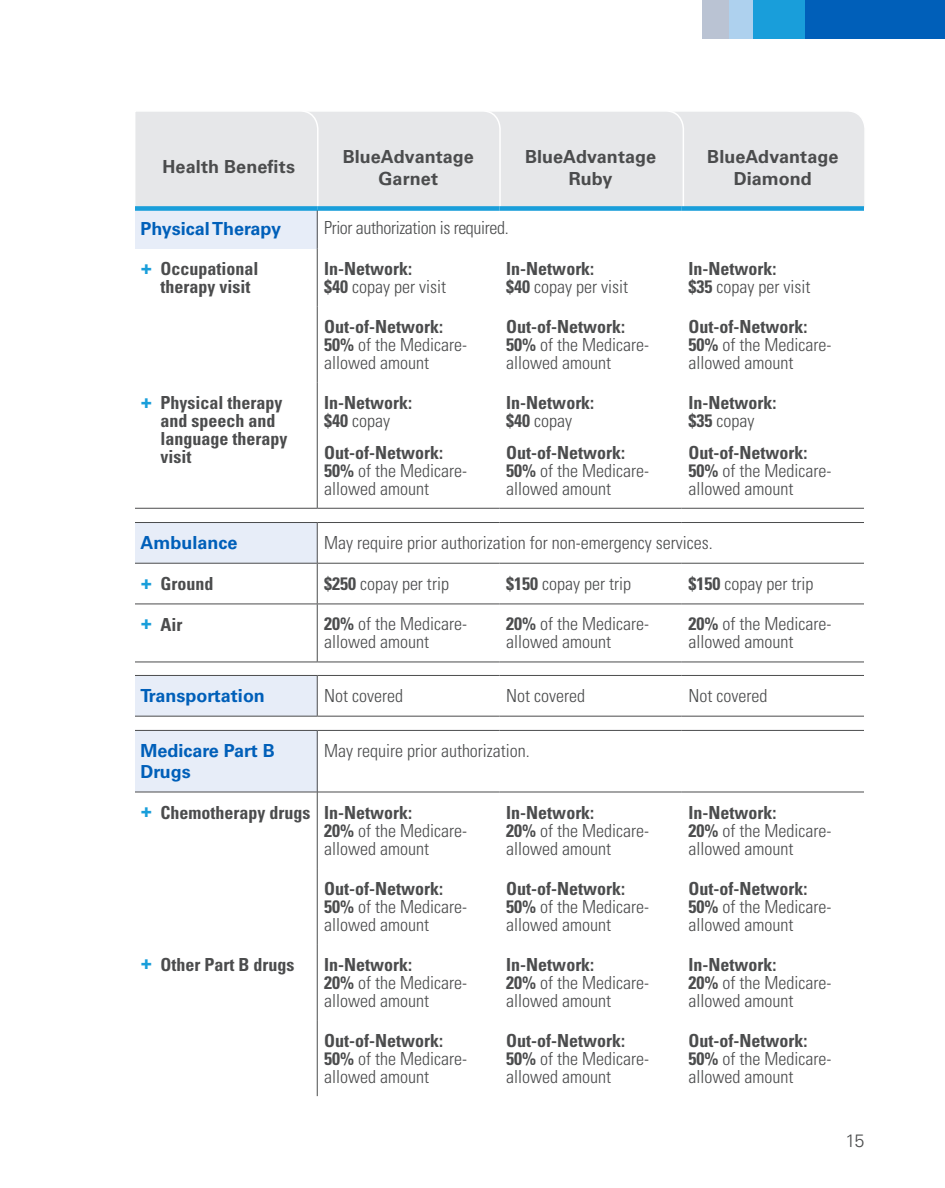
<style>
.page{position:relative;width:945px;height:1188px;background:#fff}
.page>*{position:absolute;margin:0;border:0;box-sizing:border-box;transform-origin:0 0}
.t1{font:300 condensed 18px/18px "Univers LT Std";color:#4b4c4d}
.t2{font:700 condensed 18px/18px "Univers LT Std";color:#4b4c4d}
.t3{font:700 18px/21.8px "Univers LT Std";letter-spacing:.005em;color:#4b4c4d;text-align:center}
.t4{font:700 18px/21px "Univers LT Std";color:#005fb9}
.t5{font:300 condensed 18px "Univers LT Std";letter-spacing:-.02em;color:#4b4c4d}
.t6{font:300 18px "Univers LT Std";color:#4b4c4d}
.s1{font-weight:900;font-stretch:normal;color:#199eda}
.s2{font-weight:300}
.s3{font-weight:700}
</style>
<div class="page">
<div style="left:805px;top:0;width:140px;height:39px;background:#005fb9"></div>
<div style="left:753px;top:0;width:52px;height:39px;background:#199eda"></div>
<div style="left:728px;top:0;width:25px;height:39px;background:#aed1ee"></div>
<div style="left:702px;top:0;width:26px;height:39px;background:#bac3d3"></div>
<div style="left:135px;top:208px;width:182px;height:41px;background:#e7edf8"></div>
<hr style="left:317px;top:307px;width:1px;height:76px;background:#4b4c4d">
<hr style="left:317px;top:208px;width:1px;height:41px;background:#4b4c4d">
<hr style="left:317px;top:249px;width:1px;height:58px;background:#4b4c4d">
<hr style="left:317px;top:383px;width:1px;height:125px;background:#4b4c4d">
<hr style="left:135px;top:508px;width:182px;height:1px;background:#4b4c4d">
<hr style="left:317px;top:508px;width:183px;height:1px;background:#4b4c4d">
<hr style="left:500px;top:508px;width:182px;height:1px;background:#4b4c4d">
<hr style="left:682px;top:508px;width:182px;height:1px;background:#4b4c4d">
<div style="left:135px;top:112px;width:729px;height:94px;background:#e6e7e9"></div>
<div style="left:135px;top:206px;width:182px;height:5px;background:#199eda"></div>
<div style="left:317px;top:206px;width:183px;height:5px;background:#199eda"></div>
<div style="left:500px;top:206px;width:182px;height:5px;background:#199eda"></div>
<div style="left:682px;top:206px;width:182px;height:5px;background:#199eda"></div>
<svg style="left:135px;top:523px;width:182px;height:193px"></svg>
<hr style="left:317px;top:716px;width:183px;height:1px;background:#4b4c4d">
<hr style="left:500px;top:716px;width:182px;height:1px;background:#4b4c4d">
<hr style="left:682px;top:716px;width:182px;height:1px;background:#4b4c4d">
<hr style="left:135px;top:563px;width:182px;height:1px;background:#4b4c4d">
<hr style="left:318px;top:563px;width:181px;height:1px;background:#4b4c4d">
<hr style="left:500px;top:563px;width:182px;height:1px;background:#4b4c4d">
<hr style="left:682px;top:563px;width:182px;height:1px;background:#4b4c4d">
<hr style="left:317px;top:676px;width:1px;height:40px;background:#4b4c4d">
<hr style="left:135px;top:716px;width:182px;height:1px;background:#4b4c4d">
<hr style="left:317px;top:523px;width:1px;height:40px;background:#4b4c4d">
<hr style="left:317px;top:563px;width:1px;height:41px;background:#4b4c4d">
<hr style="left:317px;top:604px;width:1px;height:58px;background:#4b4c4d">
<hr style="left:135px;top:522px;width:182px;height:1px;background:#4b4c4d">
<hr style="left:317px;top:522px;width:183px;height:1px;background:#4b4c4d">
<hr style="left:500px;top:522px;width:182px;height:1px;background:#4b4c4d">
<hr style="left:682px;top:522px;width:182px;height:1px;background:#4b4c4d">
<hr style="left:135px;top:604px;width:182px;height:1px;background:#4b4c4d">
<hr style="left:317px;top:604px;width:183px;height:1px;background:#4b4c4d">
<hr style="left:500px;top:604px;width:182px;height:1px;background:#4b4c4d">
<hr style="left:682px;top:604px;width:182px;height:1px;background:#4b4c4d">
<hr style="left:135px;top:662px;width:182px;height:1px;background:#4b4c4d">
<hr style="left:317px;top:662px;width:183px;height:1px;background:#4b4c4d">
<hr style="left:500px;top:662px;width:182px;height:1px;background:#4b4c4d">
<hr style="left:682px;top:662px;width:182px;height:1px;background:#4b4c4d">
<hr style="left:135px;top:675px;width:182px;height:1px;background:#4b4c4d">
<hr style="left:317px;top:675px;width:183px;height:1px;background:#4b4c4d">
<hr style="left:500px;top:675px;width:182px;height:1px;background:#4b4c4d">
<hr style="left:682px;top:675px;width:182px;height:1px;background:#4b4c4d">
<div style="left:135px;top:730px;width:182px;height:62px;background:#e7edf8"></div>
<hr style="left:317px;top:868px;width:1px;height:76px;background:#4b4c4d">
<hr style="left:317px;top:1020px;width:1px;height:76px;background:#4b4c4d">
<hr style="left:135px;top:730px;width:182px;height:1px;background:#4b4c4d">
<hr style="left:317px;top:730px;width:183px;height:1px;background:#4b4c4d">
<hr style="left:500px;top:730px;width:182px;height:1px;background:#4b4c4d">
<hr style="left:682px;top:730px;width:182px;height:1px;background:#4b4c4d">
<hr style="left:135px;top:792px;width:182px;height:1px;background:#4b4c4d">
<hr style="left:318px;top:792px;width:181px;height:1px;background:#4b4c4d">
<hr style="left:500px;top:792px;width:182px;height:1px;background:#4b4c4d">
<hr style="left:682px;top:792px;width:182px;height:1px;background:#4b4c4d">
<hr style="left:317px;top:731px;width:1px;height:61px;background:#4b4c4d">
<hr style="left:317px;top:792px;width:1px;height:76px;background:#4b4c4d">
<hr style="left:317px;top:944px;width:1px;height:76px;background:#4b4c4d">
<p class="t3" style="left:163px;top:156px;width:134px">Health Benefits</p>
<p class="t3" style="left:343px;top:146px;width:133px">BlueAdvantage<br>Garnet</p>
<p class="t3" style="left:525px;top:146px;width:133px">BlueAdvantage<br>Ruby</p>
<p class="t3" style="left:707px;top:146px;width:133px">BlueAdvantage<br>Diamond</p>
<p class="t4" style="left:140px;top:218px;width:142px">Physical Therapy</p>
<p class="t5" style="left:324px;top:217px;width:186px">Prior authorization is required.</p>
<p class="t2" style="left:161px;top:260px;width:100px;text-indent:-20px"><span class="s1">+</span> Occupational therapy visit</p>
<p class="t2" style="left:324px;top:260px;width:123px">In-Network:<br>$40 <span class="s2">copay per visit</span></p>
<p class="t2" style="left:506px;top:260px;width:123px">In-Network:<br>$40 <span class="s2">copay per visit</span></p>
<p class="t2" style="left:689px;top:260px;width:123px">In-Network:<br>$35 <span class="s2">copay per visit</span></p>
<p class="t1" style="left:324px;top:318px;width:144px"><span class="s3">Out-of-Network:<br>50%</span> of the Medicare&shy;allowed amount</p>
<p class="t1" style="left:506px;top:318px;width:144px"><span class="s3">Out-of-Network:<br>50%</span> of the Medicare&shy;allowed amount</p>
<p class="t1" style="left:689px;top:318px;width:144px"><span class="s3">Out-of-Network:<br>50%</span> of the Medicare&shy;allowed amount</p>
<p class="t2" style="left:161px;top:394px;width:128px;text-indent:-20px"><span class="s1">+</span> Physical therapy and speech and language therapy visit</p>
<p class="t2" style="left:324px;top:394px;width:90px">In-Network: $40 <span class="s2">copay</span></p>
<p class="t2" style="left:506px;top:394px;width:90px">In-Network: $40 <span class="s2">copay</span></p>
<p class="t1" style="left:506px;top:443px;width:144px"><span class="s3">Out-of-Network:<br>50%</span> of the Medicare&shy;allowed amount</p>
<p class="t2" style="left:689px;top:394px;width:90px">In-Network: $35 <span class="s2">copay</span></p>
<p class="t1" style="left:689px;top:443px;width:144px"><span class="s3">Out-of-Network:<br>50%</span> of the Medicare&shy;allowed amount</p>
<p class="t1" style="left:324px;top:443px;width:144px"><span class="s3">Out-of-Network:<br>50%</span> of the Medicare&shy;allowed amount</p>
<p class="t4" style="left:140px;top:533px;width:99px">Ambulance</p>
<p class="t1" style="left:324px;top:534px;width:390px">May require prior authorization for non-emergency services.</p>
<p class="t2" style="left:140px;top:575px;width:75px"><span class="s1">+</span> Ground</p>
<p class="t1" style="left:324px;top:574px;width:126px"><span class="s3">$250</span> copay per trip</p>
<p class="t1" style="left:506px;top:574px;width:126px"><span class="s3">$150</span> copay per trip</p>
<p class="t1" style="left:689px;top:574px;width:126px"><span class="s3">$150</span> copay per trip</p>
<p class="t2" style="left:140px;top:615px;width:44px"><span class="s1">+</span> Air</p>
<p class="t1" style="left:324px;top:615px;width:144px"><span class="s3">20%</span> of the Medicare&shy;allowed amount</p>
<p class="t1" style="left:506px;top:615px;width:144px"><span class="s3">20%</span> of the Medicare&shy;allowed amount</p>
<p class="t1" style="left:689px;top:615px;width:144px"><span class="s3">20%</span> of the Medicare&shy;allowed amount</p>
<p class="t4" style="left:140px;top:685px;width:126px">Transportation</p>
<p class="t1" style="left:324px;top:687px;width:80px">Not covered</p>
<p class="t1" style="left:506px;top:687px;width:80px">Not covered</p>
<p class="t1" style="left:689px;top:687px;width:80px">Not covered</p>
<p class="t4" style="left:140px;top:741px;width:136px">Medicare Part B<br>Drugs</p>
<p class="t1" style="left:324px;top:742px;width:207px">May require prior authorization.</p>
<p class="t2" style="left:140px;top:803px;width:171px"><span class="s1">+</span> Chemotherapy drugs</p>
<p class="t1" style="left:324px;top:803px;width:144px"><span class="s3">In-Network:<br>20%</span> of the Medicare&shy;allowed amount</p>
<p class="t1" style="left:506px;top:803px;width:144px"><span class="s3">In-Network:<br>20%</span> of the Medicare&shy;allowed amount</p>
<p class="t1" style="left:689px;top:803px;width:144px"><span class="s3">In-Network:<br>20%</span> of the Medicare&shy;allowed amount</p>
<p class="t1" style="left:324px;top:879px;width:144px"><span class="s3">Out-of-Network:<br>50%</span> of the Medicare&shy;allowed amount</p>
<p class="t1" style="left:506px;top:879px;width:144px"><span class="s3">Out-of-Network:<br>50%</span> of the Medicare&shy;allowed amount</p>
<p class="t1" style="left:689px;top:879px;width:144px"><span class="s3">Out-of-Network:<br>50%</span> of the Medicare&shy;allowed amount</p>
<p class="t2" style="left:140px;top:955px;width:156px"><span class="s1">+</span> Other Part B drugs</p>
<p class="t1" style="left:324px;top:955px;width:144px"><span class="s3">In-Network:<br>20%</span> of the Medicare&shy;allowed amount</p>
<p class="t1" style="left:506px;top:955px;width:144px"><span class="s3">In-Network:<br>20%</span> of the Medicare&shy;allowed amount</p>
<p class="t1" style="left:689px;top:955px;width:144px"><span class="s3">In-Network:<br>20%</span> of the Medicare&shy;allowed amount</p>
<p class="t1" style="left:324px;top:1031px;width:144px"><span class="s3">Out-of-Network:<br>50%</span> of the Medicare&shy;allowed amount</p>
<p class="t1" style="left:506px;top:1031px;width:144px"><span class="s3">Out-of-Network:<br>50%</span> of the Medicare&shy;allowed amount</p>
<p class="t1" style="left:689px;top:1031px;width:144px"><span class="s3">Out-of-Network:<br>50%</span> of the Medicare&shy;allowed amount</p>
<p class="t6" style="left:845px;top:1130px;width:21px">15</p>
</div>
